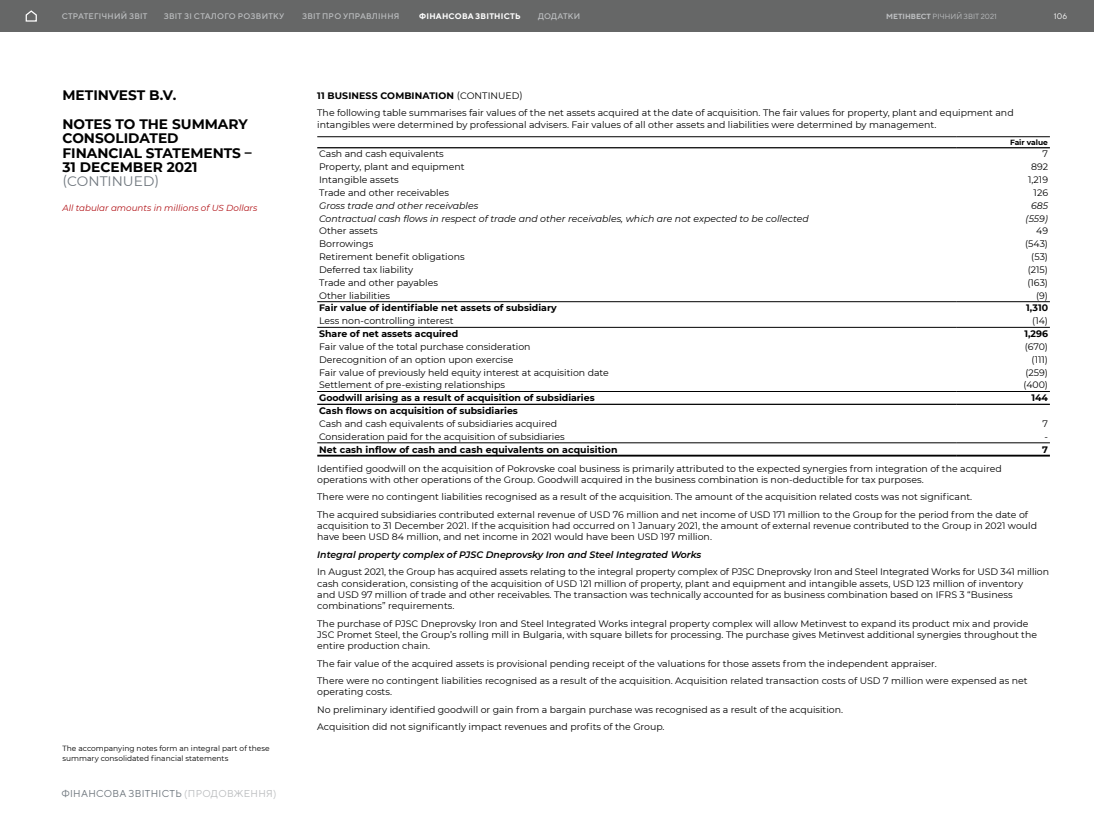
<style>
.page{position:relative;width:1094px;height:819px;background:#fff}
.page>*{position:absolute;margin:0;border:0;box-sizing:border-box;transform-origin:0 0}
.t1{font:700 13.75px/14.4px "Montserrat";color:#000}
.t2{font:13.75px "Montserrat";color:#6e767d}
.t3{font:10px "TT Norms";letter-spacing:.03em;color:#6e767d}
.t4{font:9.38px/11.2px "Montserrat";color:#000}
.t5{font:700 9.38px "Montserrat";color:#000}
.t6{font:italic 9.38px "Montserrat";color:#000}
.t7{font:italic 600 9.38px "Montserrat";color:#000}
.t8{font:italic 8.75px "Montserrat";color:#b11116}
.t9{font:500 8.12px "TT Norms";letter-spacing:.025em;color:#bcbec0}
.t10{font:700 8.12px "TT Norms";letter-spacing:.025em;color:#fff}
.t11{font:8.12px "TT Norms";color:#fff}
.t12{font:7.5px/10px "Montserrat";color:#000}
.t13{font:7.5px "TT Norms";color:#bcbec0}
.t14{font:700 7.5px "Montserrat";color:#000}
.s1{font-weight:700}
.s2{color:#bcbec0}
</style>
<div class="page">
<hr style="left:317px;top:136px;width:639px;height:1px;background:#000">
<hr style="left:956px;top:136px;width:94px;height:1px;background:#000">
<hr style="left:317px;top:147px;width:639px;height:1px;background:#000">
<hr style="left:956px;top:147px;width:94px;height:1px;background:#000">
<hr style="left:317px;top:301px;width:639px;height:1px;background:#000">
<hr style="left:956px;top:301px;width:94px;height:1px;background:#000">
<hr style="left:317px;top:327px;width:639px;height:1px;background:#000">
<hr style="left:956px;top:327px;width:94px;height:1px;background:#000">
<hr style="left:317px;top:391px;width:639px;height:1px;background:#000">
<hr style="left:956px;top:391px;width:94px;height:1px;background:#000">
<hr style="left:317px;top:404px;width:639px;height:1px;background:#000">
<hr style="left:956px;top:404px;width:94px;height:1px;background:#000">
<hr style="left:317px;top:442px;width:639px;height:1px;background:#000">
<hr style="left:956px;top:442px;width:94px;height:1px;background:#000">
<hr style="left:317px;top:455px;width:639px;height:1px;background:#000">
<hr style="left:956px;top:455px;width:94px;height:1px;background:#000">
<div style="left:0;top:0;width:1094px;height:32px;background:#666767"></div>
<svg style="left:25px;top:10px;width:12px;height:12px"></svg>
<p class="t9" style="left:62px;top:11px;width:87px">СТРАТЕГІЧНИЙ ЗВІТ</p>
<p class="t9" style="left:164px;top:11px;width:122px">ЗВІТ ЗІ СТАЛОГО РОЗВИТКУ</p>
<p class="t9" style="left:302px;top:11px;width:99px">ЗВІТ ПРО УПРАВЛІННЯ</p>
<p class="t10" style="left:419px;top:11px;width:103px">ФІНАНСОВА ЗВІТНІСТЬ</p>
<p class="t9" style="left:538px;top:11px;width:44px">ДОДАТКИ</p>
<p class="t13" style="left:886px;top:11px;width:112px"><span class="s1">МЕТІНВЕСТ</span> РІЧНИЙ ЗВІТ 2021</p>
<p class="t11" style="left:1054px;top:11px;width:15px">106</p>
<h1 class="t1" style="left:62px;top:80px;width:187px;line-height:28.8px">METINVEST B.V.<br>NOTES TO THE SUMMARY</h1>
<h1 class="t1" style="left:62px;top:131px;width:191px">CONSOLIDATED<br>FINANCIAL STATEMENTS –<br>31 DECEMBER 2021</h1>
<h1 class="t2" style="left:62px;top:172px;width:98px">(CONTINUED)</h1>
<p class="t8" style="left:62px;top:202px;width:196px">All tabular amounts in millions of US Dollars</p>
<p class="t12" style="left:62px;top:743px;width:209px">The accompanying notes form an integral part of these summary consolidated financial statements</p>
<p class="t3" style="left:61px;top:787px;width:217px">ФІНАНСОВА ЗВІТНІСТЬ <span class="s2">(ПРОДОВЖЕННЯ)</span></p>
<p class="t4" style="left:317px;top:86px;width:698px;line-height:17.5px"><span class="s1">11 BUSINESS COMBINATION</span> (CONTINUED)<br>The following table summarises fair values of the net assets acquired at the date of acquisition. The fair values for property, plant and equipment and</p>
<p class="t4" style="left:317px;top:118px;width:621px">intangibles were determined by professional advisers. Fair values of all other assets and liabilities were determined by management.</p>
<p class="t14" style="left:1010px;top:137px;width:40px">Fair value</p>
<p class="t4" style="left:319px;top:148px;width:126px">Cash and cash equivalents</p>
<p class="t4" style="left:1042px;top:148px;width:7px">7</p>
<p class="t4" style="left:319px;top:161px;width:147px">Property, plant and equipment</p>
<p class="t4" style="left:1031px;top:161px;width:18px">892</p>
<p class="t4" style="left:319px;top:174px;width:81px">Intangible assets</p>
<p class="t4" style="left:1028px;top:174px;width:21px">1,219</p>
<p class="t4" style="left:319px;top:187px;width:131px">Trade and other receivables</p>
<p class="t4" style="left:1033px;top:187px;width:16px">126</p>
<p class="t6" style="left:319px;top:199px;width:161px">Gross trade and other receivables</p>
<p class="t6" style="left:1031px;top:199px;width:18px">685</p>
<p class="t6" style="left:319px;top:212px;width:491px">Contractual cash flows in respect of trade and other receivables, which are not expected to be collected</p>
<p class="t6" style="left:1025px;top:212px;width:24px">(559)</p>
<p class="t4" style="left:319px;top:225px;width:60px">Other assets</p>
<p class="t4" style="left:1036px;top:225px;width:13px">49</p>
<p class="t4" style="left:319px;top:238px;width:56px">Borrowings</p>
<p class="t4" style="left:1025px;top:238px;width:24px">(543)</p>
<p class="t4" style="left:319px;top:251px;width:147px">Retirement benefit obligations</p>
<p class="t4" style="left:1031px;top:251px;width:18px">(53)</p>
<p class="t4" style="left:319px;top:264px;width:96px">Deferred tax liability</p>
<p class="t4" style="left:1028px;top:264px;width:22px">(215)</p>
<p class="t4" style="left:319px;top:276px;width:120px">Trade and other payables</p>
<p class="t4" style="left:1027px;top:276px;width:22px">(163)</p>
<p class="t4" style="left:319px;top:289px;width:73px">Other liabilities</p>
<p class="t4" style="left:1036px;top:289px;width:13px">(9)</p>
<p class="t5" style="left:319px;top:301px;width:239px">Fair value of identifiable net assets of subsidiary</p>
<p class="t5" style="left:1026px;top:301px;width:23px">1,310</p>
<p class="t4" style="left:319px;top:315px;width:136px">Less non-controlling interest</p>
<p class="t4" style="left:1032px;top:315px;width:17px">(14)</p>
<p class="t5" style="left:319px;top:327px;width:141px">Share of net assets acquired</p>
<p class="t5" style="left:1024px;top:327px;width:25px">1,296</p>
<p class="t4" style="left:319px;top:340px;width:213px">Fair value of the total purchase consideration</p>
<p class="t4" style="left:1024px;top:340px;width:25px">(670)</p>
<p class="t4" style="left:319px;top:353px;width:196px">Derecognition of an option upon exercise</p>
<p class="t4" style="left:1031px;top:353px;width:18px">(111)</p>
<p class="t4" style="left:319px;top:366px;width:291px">Fair value of previously held equity interest at acquisition date</p>
<p class="t4" style="left:1025px;top:366px;width:24px">(259)</p>
<p class="t4" style="left:319px;top:379px;width:187px">Settlement of pre-existing relationships</p>
<p class="t4" style="left:1023px;top:379px;width:26px">(400)</p>
<p class="t5" style="left:319px;top:391px;width:277px">Goodwill arising as a result of acquisition of subsidiaries</p>
<p class="t5" style="left:1031px;top:391px;width:18px">144</p>
<p class="t5" style="left:319px;top:404px;width:200px">Cash flows on acquisition of subsidiaries</p>
<p class="t4" style="left:319px;top:417px;width:239px">Cash and cash equivalents of subsidiaries acquired</p>
<p class="t4" style="left:1042px;top:417px;width:7px">7</p>
<p class="t4" style="left:319px;top:430px;width:247px">Consideration paid for the acquisition of subsidiaries</p>
<p class="t4" style="left:1044px;top:430px;width:5px">-</p>
<p class="t5" style="left:319px;top:442px;width:300px">Net cash inflow of cash and cash equivalents on acquisition</p>
<p class="t5" style="left:1042px;top:442px;width:7px">7</p>
<p class="t4" style="left:317px;top:462px;width:686px">Identified goodwill on the acquisition of Pokrovske coal business is primarily attributed to the expected synergies from integration of the acquired operations with other operations of the Group. Goodwill acquired in the business combination is non-deductible for tax purposes.</p>
<p class="t4" style="left:317px;top:488px;width:712px;line-height:17.5px">There were no contingent liabilities recognised as a result of the acquisition. The amount of the acquisition related costs was not significant.<br>The acquired subsidiaries contributed external revenue of USD 76 million and net income of USD 171 million to the Group for the period from the date of</p>
<p class="t4" style="left:317px;top:520px;width:721px">acquisition to 31 December 2021. If the acquisition had occurred on 1 January 2021, the amount of external revenue contributed to the Group in 2021 would have been USD 84 million, and net income in 2021 would have been USD 197 million.</p>
<p class="t7" style="left:317px;top:548px;width:386px">Integral property complex of PJSC Dneprovsky Iron and Steel Integrated Works</p>
<p class="t4" style="left:317px;top:566px;width:733px">In August 2021, the Group has acquired assets relating to the integral property complex of PJSC Dneprovsky Iron and Steel Integrated Works for USD 341 million cash consideration, consisting of the acquisition of USD 121 million of property, plant and equipment and intangible assets, USD 123 million of inventory<br>and USD 97 million of trade and other receivables. The transaction was technically accounted for as business combination based on IFRS 3 “Business combinations” requirements.</p>
<p class="t4" style="left:317px;top:617px;width:721px">The purchase of PJSC Dneprovsky Iron and Steel Integrated Works integral property complex will allow Metinvest to expand its product mix and provide<br>JSC Promet Steel, the Group’s rolling mill in Bulgaria, with square billets for processing. The purchase gives Metinvest additional synergies throughout the entire production chain.</p>
<p class="t4" style="left:317px;top:654px;width:712px;line-height:17.5px">The fair value of the acquired assets is provisional pending receipt of the valuations for those assets from the independent appraiser.<br>There were no contingent liabilities recognised as a result of the acquisition. Acquisition related transaction costs of USD 7 million were expensed as net</p>
<p class="t4" style="left:317px;top:683px;width:527px;line-height:17.5px">operating costs.<br>No preliminary identified goodwill or gain from a bargain purchase was recognised as a result of the acquisition.<br>Acquisition did not significantly impact revenues and profits of the Group.</p>
</div>
